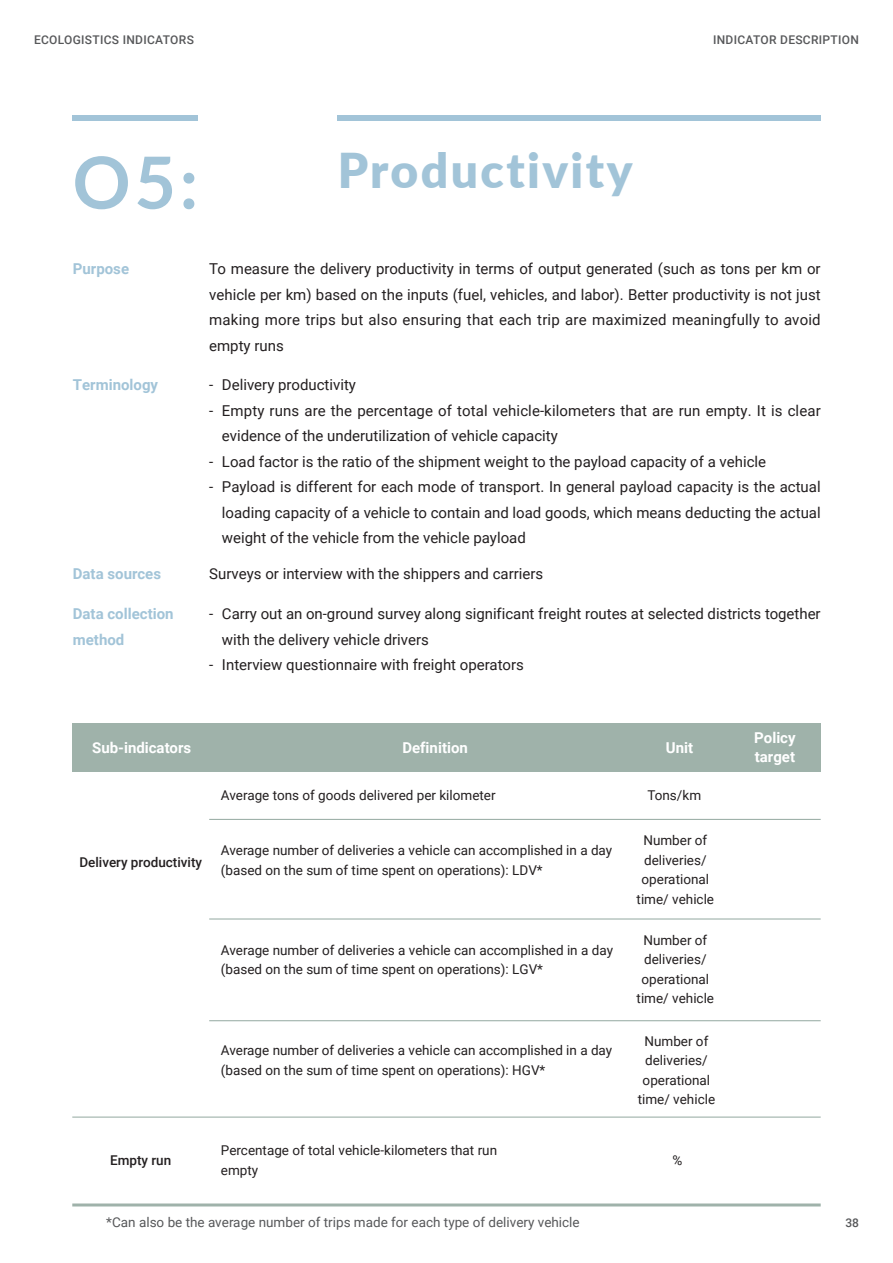
<style>
.page{position:relative;width:893px;height:1263px;background:#fff}
.page>*{position:absolute;margin:0;border:0;box-sizing:border-box;transform-origin:0 0}
.t1{font:700 72px "Lato";color:#a2c4d8}
.t2{font:900 48px "Lato";letter-spacing:.05em;color:#a2c4d8}
.表格無項目{font:15px/25.5px "Roboto";color:#231f20;text-align:justify}
.t3{font:700 15px/25.5px "Roboto";color:#a2c4d8}
.t4{font:700 15px "Roboto";color:#fff}
.表格無項目-2{font:13.5px/19.5px "Roboto";color:#231f20}
.t5{font:13.5px "Roboto";color:#57585a}
.t6{font:500 13.5px "Roboto";color:#231f20}
.t7{font:500 12px "Roboto";letter-spacing:.025em;color:#57585a}
</style>
<div class="page">
<div style="left:72px;top:115px;width:126px;height:5px;background:#a2c4d8"></div>
<div style="left:338px;top:115px;width:483px;height:5px;background:#a2c4d8"></div>
<div style="left:72px;top:723px;width:137px;height:48px;background:#9fb2aa"></div>
<div style="left:209px;top:723px;width:418px;height:48px;background:#9fb2aa"></div>
<div style="left:625px;top:723px;width:102px;height:48px;background:#9fb2aa"></div>
<div style="left:727px;top:723px;width:94px;height:48px;background:#9fb2aa"></div>
<hr style="left:209px;top:819px;width:612px;height:1px;background:#9fb2aa">
<hr style="left:209px;top:918px;width:612px;height:1px;background:#9fb2aa">
<hr style="left:209px;top:1020px;width:612px;height:1px;background:#9fb2aa">
<hr style="left:72px;top:1116px;width:749px;height:2px;background:#9fb2aa">
<hr style="left:72px;top:1203px;width:749px;height:3px;background:#9fb2aa">
<p class="t7" style="left:34px;top:32px;width:162px">ECOLOGISTICS INDICATORS</p>
<p class="t7" style="left:713px;top:32px;width:147px">INDICATOR DESCRIPTION</p>
<p class="t1" style="left:72px;top:130px;width:127px">O5:</p>
<p class="t2" style="left:338px;top:135px;width:296px">Productivity</p>
<p class="t3" style="left:73px;top:255px;width:58px">Purpose</p>
<p class="表格無項目" style="left:209px;top:255px;width:613px">To measure the delivery productivity in terms of output generated (such as tons per km or vehicle per km) based on the inputs (fuel, vehicles, and labor). Better productivity is not just making more trips but also ensuring that each trip are maximized meaningfully to avoid empty runs</p>
<p class="t3" style="left:73px;top:372px;width:87px">Terminology</p>
<p class="t3" style="left:73px;top:561px;width:90px">Data sources</p>
<p class="表格無項目" style="left:209px;top:372px;width:148px">- Delivery productivity</p>
<p class="表格無項目" style="left:222px;top:397px;width:600px;text-indent:-13px">- Empty runs are the percentage of total vehicle-kilometers that are run empty. It is clear evidence of the underutilization of vehicle capacity</p>
<p class="表格無項目" style="left:209px;top:448px;width:558px">- Load factor is the ratio of the shipment weight to the payload capacity of a vehicle</p>
<p class="表格無項目" style="left:222px;top:474px;width:600px;text-indent:-13px">- Payload is different for each mode of transport. In general payload capacity is the actual loading capacity of a vehicle to contain and load goods, which means deducting the actual weight of the vehicle from the vehicle payload</p>
<p class="表格無項目" style="left:209px;top:561px;width:336px">Surveys or interview with the shippers and carriers</p>
<p class="t3" style="left:73px;top:601px;width:102px">Data collection method</p>
<p class="表格無項目" style="left:222px;top:601px;width:600px;text-indent:-13px">- Carry out an on-ground survey along significant freight routes at selected districts together with the delivery vehicle drivers</p>
<p class="表格無項目" style="left:209px;top:652px;width:316px">- Interview questionnaire with freight operators</p>
<p class="t4" style="left:92px;top:737px;width:101px">Sub-indicators</p>
<p class="t4" style="left:402px;top:737px;width:67px">Definition</p>
<p class="t6" style="left:79px;top:853px;width:124px">Delivery productivity</p>
<p class="表格無項目-2" style="left:221px;top:785px;width:276px">Average tons of goods delivered per kilometer</p>
<p class="表格無項目-2" style="left:221px;top:840px;width:393px">Average number of deliveries a vehicle can accomplished in a day (based on the sum of time spent on operations): LDV*</p>
<p class="表格無項目-2" style="left:221px;top:939px;width:394px">Average number of deliveries a vehicle can accomplished in a day (based on the sum of time spent on operations): LGV*</p>
<p class="t6" style="left:110px;top:1150px;width:63px">Empty run</p>
<p class="表格無項目-2" style="left:221px;top:1040px;width:393px">Average number of deliveries a vehicle can accomplished in a day (based on the sum of time spent on operations): HGV*</p>
<p class="表格無項目-2" style="left:221px;top:1140px;width:278px">Percentage of total vehicle-kilometers that run empty</p>
<p class="t5" style="left:106px;top:1212px;width:475px">*Can also be the average number of trips made for each type of delivery vehicle</p>
<p class="t4" style="left:666px;top:737px;width:29px">Unit</p>
<p class="表格無項目-2" style="left:647px;top:785px;width:55px">Tons/km</p>
<p class="表格無項目-2" style="left:637px;top:830px;width:79px;text-align:center">Number of deliveries/ operational time/ vehicle</p>
<p class="表格無項目-2" style="left:637px;top:930px;width:79px;text-align:center">Number of deliveries/ operational time/ vehicle</p>
<p class="表格無項目-2" style="left:638px;top:1030px;width:79px;text-align:center">Number of deliveries/ operational time/ vehicle</p>
<p class="表格無項目-2" style="left:672px;top:1150px;width:11px">%</p>
<p class="t4" style="left:754px;top:727px;width:43px">Policy</p>
<p class="t4" style="left:755px;top:747px;width:42px">target</p>
<p class="t7" style="left:845px;top:1214px;width:15px">38</p>
</div>
